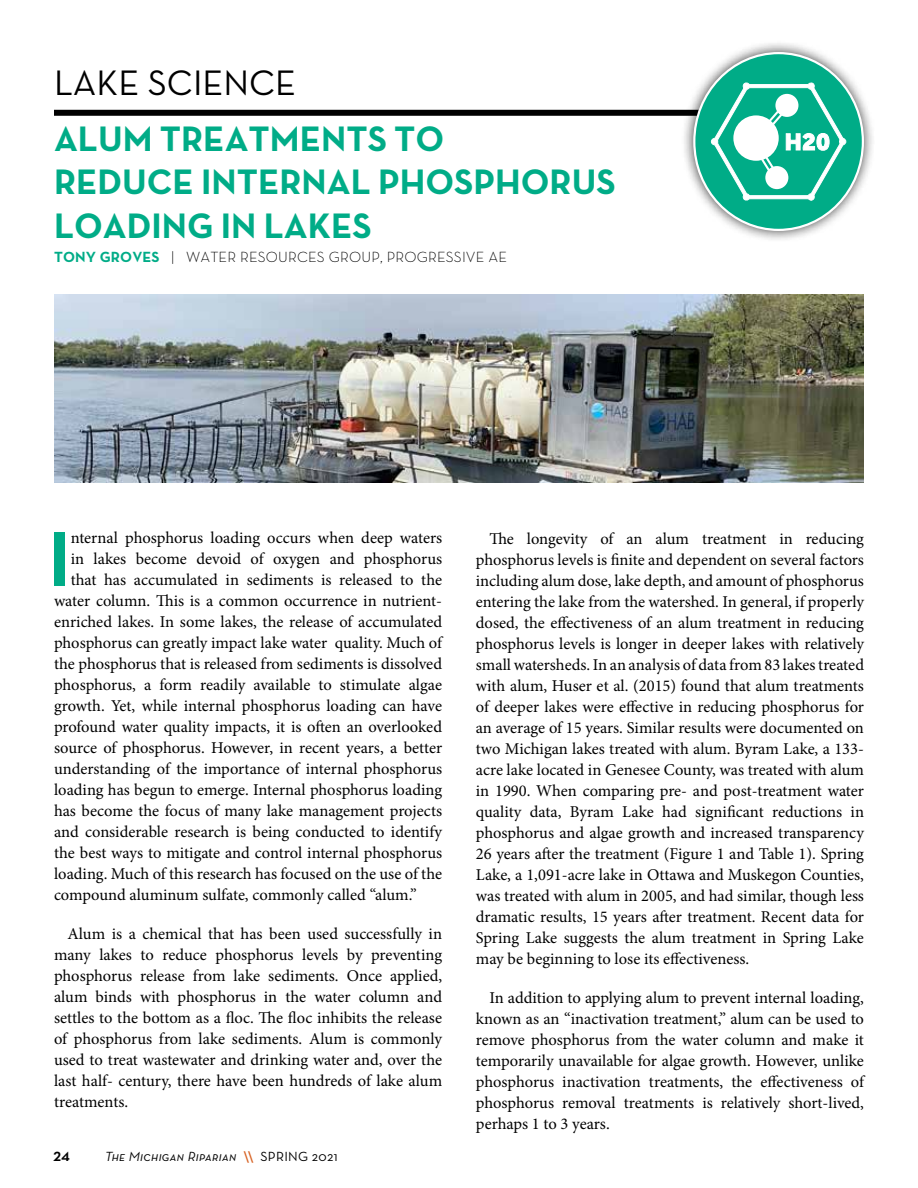
<style>
.page{position:relative;width:918px;height:1188px;background:#fff}
.page>*{position:absolute;margin:0;border:0;box-sizing:border-box;transform-origin:0 0}
.t1{font:700 78.3px "Neutra Text TF";color:#00ac87}
.t2{font:700 36px/43.2px "Neutra Text TF";color:#00ac87}
.t3{font:36px "Neutra Text";color:#000}
.t4{font:18px "Neutra Text Demi SC";color:#000}
.t5{font:16.5px/21px "Minion Pro";color:#000;text-align:justify}
.t6{font:300 15px "Neutra Text";letter-spacing:.01em;color:#000}
.t7{font:13.5px "Neutra Text Book SC Italic";letter-spacing:.02em;color:#000}
.s1{font-weight:700;color:#00ac87}
.s2{font-family:"Neutra Text";font-weight:600;color:#d76223}
.s3{font-family:"Neutra Text"}
</style>
<div class="page">
<div style="left:54px;top:110px;width:716px;height:6px;background:#000"></div>
<div style="left:681px;top:40px;width:195px;height:203px;background:#000;opacity:.75"></div>
<div style="left:694px;top:53px;width:169px;height:177px;background:#00ac87;border-radius:50%"></div>
<svg style="left:711px;top:82px;width:135px;height:119px"></svg>
<img style="left:54px;top:294px;width:810px;height:189px">
<h2 class="t3" style="left:54px;top:61px;width:244px">LAKE SCIENCE</h2>
<h2 class="t2" style="left:54px;top:117px;width:563px">ALUM TREATMENTS TO<br>REDUCE INTERNAL PHOSPHORUS<br>LOADING IN LAKES</h2>
<p class="t6" style="left:54px;top:248px;width:454px"><span class="s1">TONY GROVES</span> | WATER RESOURCES GROUP, PROGRESSIVE AE</p>
<h1 class="t1" style="left:48px;top:510px;width:24px">I</h1>
<p class="t5" style="left:71px;top:528px;width:373px">nternal phosphorus loading occurs when deep waters</p>
<p class="t5" style="left:71px;top:549px;width:373px">in lakes become devoid of oxygen and phosphorus</p>
<p class="t5" style="left:71px;top:570px;width:373px">that has accumulated in sediments is released to the</p>
<p class="t5" style="left:54px;top:591px;width:390px">water column. This is a common occurrence in nutrient-</p>
<p class="t5" style="left:54px;top:612px;width:390px">enriched lakes. In some lakes, the release of accumulated</p>
<p class="t5" style="left:54px;top:633px;width:390px">phosphorus can greatly impact lake water quality. Much of</p>
<p class="t5" style="left:54px;top:654px;width:390px">the phosphorus that is released from sediments is dissolved</p>
<p class="t5" style="left:54px;top:675px;width:390px">phosphorus, a form readily available to stimulate algae</p>
<p class="t5" style="left:54px;top:696px;width:390px">growth. Yet, while internal phosphorus loading can have</p>
<p class="t5" style="left:54px;top:717px;width:390px">profound water quality impacts, it is often an overlooked</p>
<p class="t5" style="left:54px;top:738px;width:390px">source of phosphorus. However, in recent years, a better</p>
<p class="t5" style="left:54px;top:759px;width:390px">understanding of the importance of internal phosphorus</p>
<p class="t5" style="left:54px;top:780px;width:390px">loading has begun to emerge. Internal phosphorus loading</p>
<p class="t5" style="left:54px;top:801px;width:390px">has become the focus of many lake management projects</p>
<p class="t5" style="left:54px;top:822px;width:390px">and considerable research is being conducted to identify</p>
<p class="t5" style="left:54px;top:843px;width:390px">the best ways to mitigate and control internal phosphorus</p>
<p class="t5" style="left:54px;top:864px;width:390px">loading. Much of this research has focused on the use of the</p>
<p class="t5" style="left:54px;top:885px;width:364px">compound aluminum sulfate, commonly called “alum.”</p>
<p class="t5" style="left:54px;top:924px;width:390px;text-indent:13px">Alum is a chemical that has been used successfully in many lakes to reduce phosphorus levels by preventing phosphorus release from lake sediments. Once applied, alum binds with phosphorus in the water column and settles to the bottom as a floc. The floc inhibits the release of phosphorus from lake sediments. Alum is commonly used to treat wastewater and drinking water and, over the last half- century, there have been hundreds of lake alum treatments.</p>
<p class="t4" style="left:53px;top:1144px;width:19px">24</p>
<p class="t7" style="left:105px;top:1148px;width:234px">The Michigan Riparian <span class="s2">\\</span> <span class="s3">SPRING 2021</span></p>
<p class="t5" style="left:476px;top:528px;width:390px;text-indent:13px">The longevity of an alum treatment in reducing phosphorus levels is finite and dependent on several factors including alum dose, lake depth, and amount of phosphorus entering the lake from the watershed. In general, if properly dosed, the effectiveness of an alum treatment in reducing phosphorus levels is longer in deeper lakes with relatively small watersheds. In an analysis of data from 83 lakes treated with alum, Huser et al. (2015) found that alum treatments of deeper lakes were effective in reducing phosphorus for an average of 15 years. Similar results were documented on two Michigan lakes treated with alum. Byram Lake, a 133- acre lake located in Genesee County, was treated with alum in 1990. When comparing pre- and post-treatment water quality data, Byram Lake had significant reductions in phosphorus and algae growth and increased transparency 26 years after the treatment (Figure 1 and Table 1). Spring Lake, a 1,091-acre lake in Ottawa and Muskegon Counties, was treated with alum in 2005, and had similar, though less dramatic results, 15 years after treatment. Recent data for Spring Lake suggests the alum treatment in Spring Lake may be beginning to lose its effectiveness.</p>
<p class="t5" style="left:476px;top:987px;width:390px;text-indent:13px">In addition to applying alum to prevent internal loading, known as an “inactivation treatment,” alum can be used to remove phosphorus from the water column and make it temporarily unavailable for algae growth. However, unlike phosphorus inactivation treatments, the effectiveness of phosphorus removal treatments is relatively short-lived, perhaps 1 to 3 years.</p>
</div>
